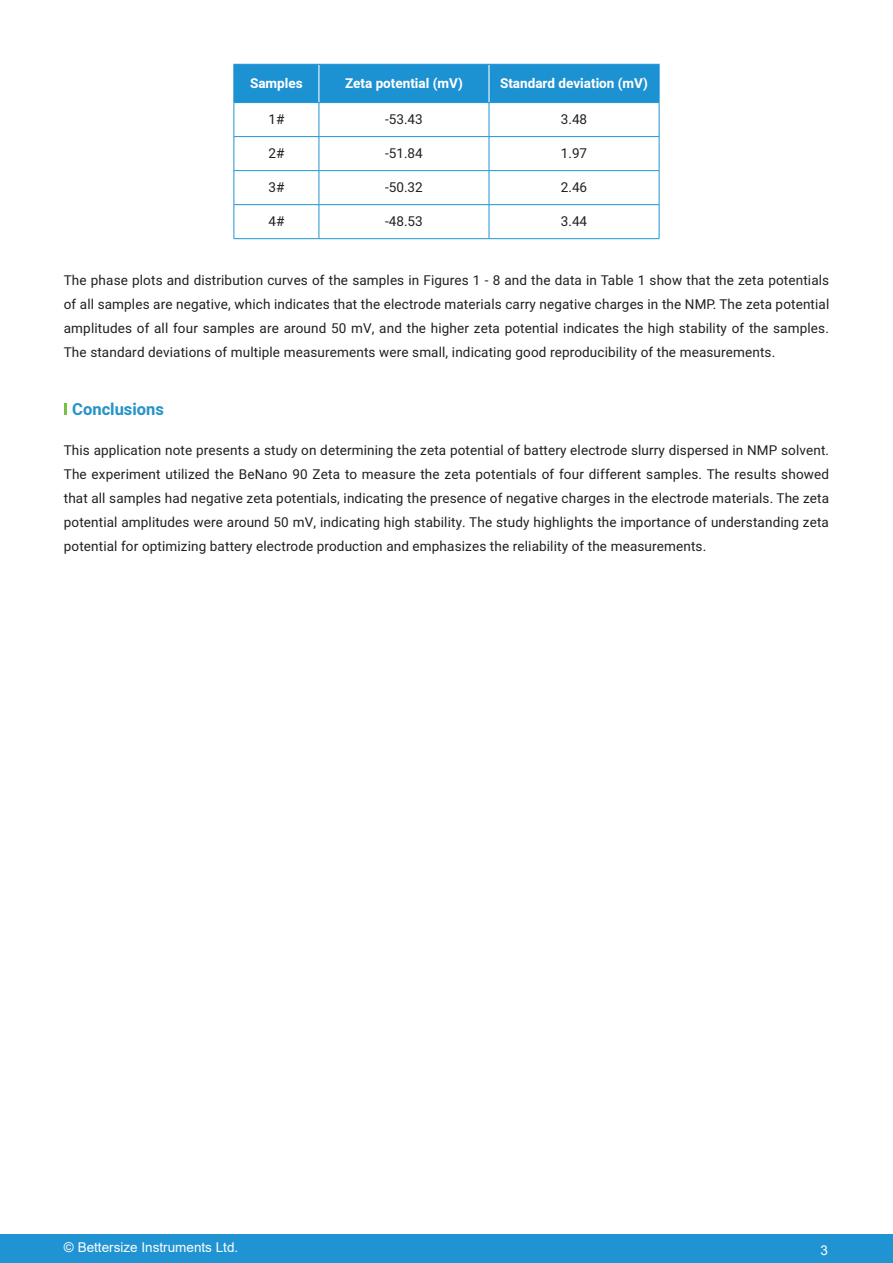
<style>
.page{position:relative;width:893px;height:1263px;background:#fff}
.page>*{position:absolute;margin:0;border:0;box-sizing:border-box;transform-origin:0 0}
.t1{font:700 16.5px "Heebo";color:#2894c8}
.t2{font:13.5px/24px "Heebo";letter-spacing:.01em;color:#231f20;text-align:justify}
.t3{font:700 13.5px "Heebo";color:#fff}
.t4{font:13.5px "Arial";color:#fff}
</style>
<div class="page">
<div style="left:0;top:1234px;width:893px;height:29px;background:#2094d2"></div>
<svg style="left:64px;top:403px;width:3px;height:12px"></svg>
<div style="left:234px;top:65px;width:425px;height:37px;background:#1c92d2"></div>
<hr style="left:318px;top:65px;width:1px;height:37px;background:#fff">
<hr style="left:488px;top:65px;width:2px;height:37px;background:#fff">
<hr style="left:233px;top:103px;width:1px;height:33px;background:#2094d2">
<hr style="left:319px;top:103px;width:1px;height:33px;background:#2094d2">
<hr style="left:489px;top:103px;width:1px;height:33px;background:#2094d2">
<hr style="left:659px;top:103px;width:1px;height:33px;background:#2094d2">
<hr style="left:233px;top:136px;width:86px;height:1px;background:#2094d2">
<hr style="left:233px;top:137px;width:1px;height:33px;background:#2094d2">
<hr style="left:319px;top:136px;width:170px;height:1px;background:#2094d2">
<hr style="left:319px;top:137px;width:1px;height:33px;background:#2094d2">
<hr style="left:489px;top:136px;width:170px;height:1px;background:#2094d2">
<hr style="left:489px;top:137px;width:1px;height:33px;background:#2094d2">
<hr style="left:659px;top:137px;width:1px;height:33px;background:#2094d2">
<hr style="left:233px;top:170px;width:86px;height:1px;background:#2094d2">
<hr style="left:233px;top:171px;width:1px;height:33px;background:#2094d2">
<hr style="left:319px;top:170px;width:170px;height:1px;background:#2094d2">
<hr style="left:319px;top:171px;width:1px;height:33px;background:#2094d2">
<hr style="left:489px;top:170px;width:170px;height:1px;background:#2094d2">
<hr style="left:489px;top:171px;width:1px;height:33px;background:#2094d2">
<hr style="left:659px;top:171px;width:1px;height:33px;background:#2094d2">
<hr style="left:233px;top:204px;width:86px;height:1px;background:#2094d2">
<hr style="left:233px;top:205px;width:1px;height:33px;background:#2094d2">
<hr style="left:319px;top:204px;width:170px;height:1px;background:#2094d2">
<hr style="left:319px;top:205px;width:1px;height:33px;background:#2094d2">
<hr style="left:489px;top:204px;width:170px;height:1px;background:#2094d2">
<hr style="left:489px;top:205px;width:1px;height:33px;background:#2094d2">
<hr style="left:659px;top:205px;width:1px;height:33px;background:#2094d2">
<hr style="left:233px;top:238px;width:86px;height:1px;background:#2094d2">
<hr style="left:319px;top:238px;width:170px;height:1px;background:#2094d2">
<hr style="left:489px;top:238px;width:170px;height:1px;background:#2094d2">
<hr style="left:233px;top:64px;width:86px;height:1px;background:#2094d2">
<hr style="left:233px;top:65px;width:1px;height:37px;background:#2094d2">
<hr style="left:319px;top:64px;width:170px;height:1px;background:#2094d2">
<hr style="left:489px;top:64px;width:171px;height:1px;background:#2094d2">
<hr style="left:659px;top:65px;width:1px;height:37px;background:#2094d2">
<hr style="left:233px;top:102px;width:86px;height:1px;background:#2094d2">
<hr style="left:319px;top:102px;width:170px;height:1px;background:#2094d2">
<hr style="left:489px;top:102px;width:170px;height:1px;background:#2094d2">
<p class="t3" style="left:250px;top:74px;width:54px">Samples</p>
<p class="t3" style="left:345px;top:74px;width:119px">Zeta potential (mV)</p>
<p class="t3" style="left:500px;top:74px;width:149px">Standard deviation (mV)</p>
<p class="t2" style="left:268px;top:108px;width:17px">1#</p>
<p class="t2" style="left:385px;top:108px;width:39px">-53.43</p>
<p class="t2" style="left:561px;top:108px;width:28px">3.48</p>
<p class="t2" style="left:268px;top:142px;width:17px">2#</p>
<p class="t2" style="left:385px;top:142px;width:39px">-51.84</p>
<p class="t2" style="left:561px;top:142px;width:28px">1.97</p>
<p class="t2" style="left:268px;top:176px;width:17px">3#</p>
<p class="t2" style="left:385px;top:176px;width:39px">-50.32</p>
<p class="t2" style="left:561px;top:176px;width:28px">2.46</p>
<p class="t2" style="left:268px;top:210px;width:17px">4#</p>
<p class="t2" style="left:385px;top:210px;width:39px">-48.53</p>
<p class="t2" style="left:561px;top:210px;width:28px">3.44</p>
<p class="t2" style="left:64px;top:268px;width:767px">The phase plots and distribution curves of the samples in Figures 1 - 8 and the data in Table 1 show that the zeta potentials of all samples are negative, which indicates that the electrode materials carry negative charges in the NMP. The zeta potential amplitudes of all four samples are around 50 mV, and the higher zeta potential indicates the high stability of the samples.<br>The standard deviations of multiple measurements were small, indicating good reproducibility of the measurements.</p>
<p class="t1" style="left:72px;top:398px;width:93px">Conclusions</p>
<p class="t2" style="left:64px;top:438px;width:767px">This application note presents a study on determining the zeta potential of battery electrode slurry dispersed in NMP solvent.<br>The experiment utilized the BeNano 90 Zeta to measure the zeta potentials of four different samples. The results showed that all samples had negative zeta potentials, indicating the presence of negative charges in the electrode materials. The zeta potential amplitudes were around 50 mV, indicating high stability. The study highlights the importance of understanding zeta potential for optimizing battery electrode production and emphasizes the reliability of the measurements.</p>
<p class="t4" style="left:64px;top:1238px;width:176px">© Bettersize Instruments Ltd.</p>
<p class="t4" style="left:820px;top:1240px;width:9px">3</p>
</div>
